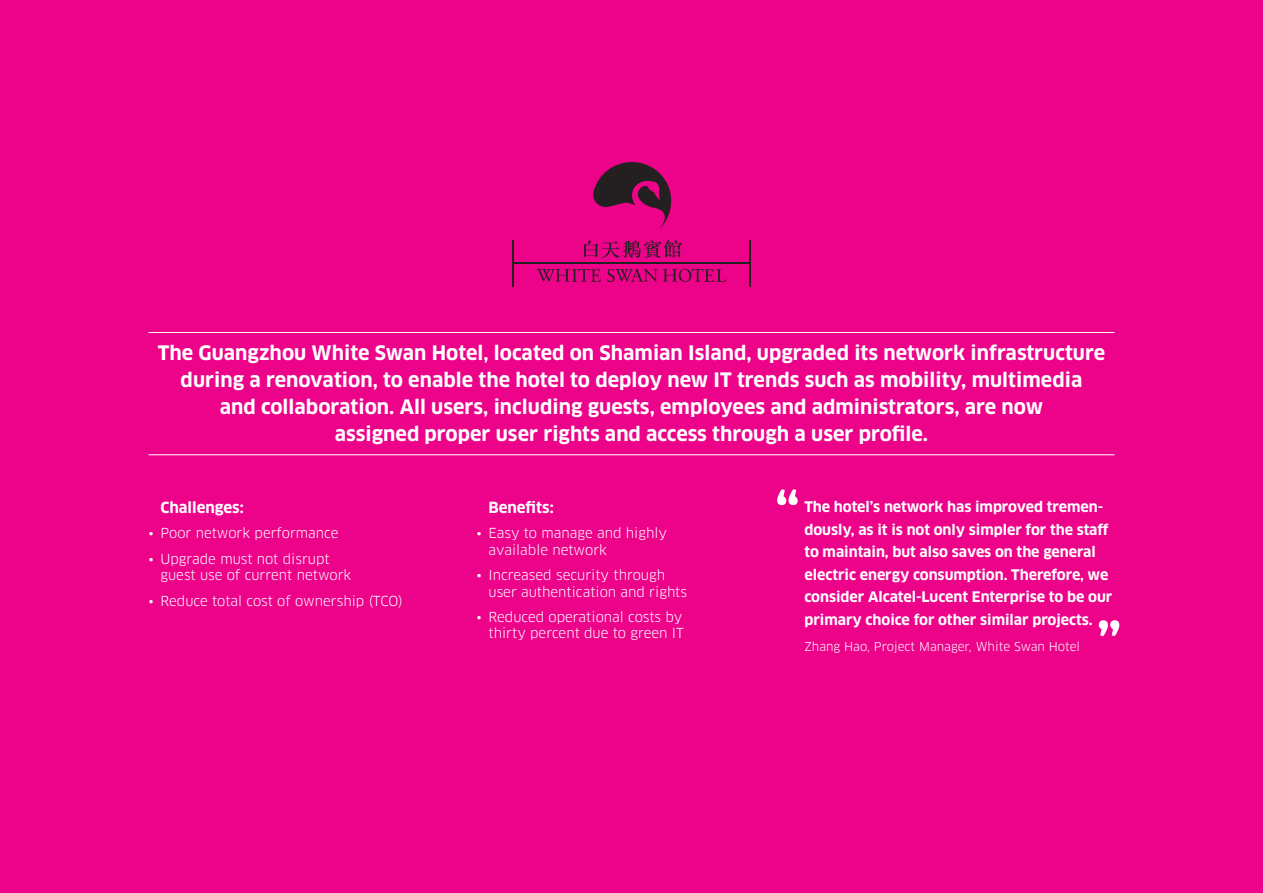
<style>
.page{position:relative;width:1263px;height:893px;background:#fff}
.page>*{position:absolute;margin:0;border:0;box-sizing:border-box;transform-origin:0 0}
.t1{font:700 52.5px "Clan OT";color:#fff}
.t2{font:700 19.5px/27px "Clan OT";color:#fff;text-align:center}
.Sidebar_h3{font:700 15px "Clan OT";color:#fff}
.smaller_quote{font:700 14.25px/22.5px "Clan OT";letter-spacing:-.005em;color:#fff}
.sidebar_bullet{font:13.5px/16.2px "Clan OT";color:#fff}
.smaller_author{font:12px "Clan OT";color:#fff}
</style>
<div class="page">
<div style="left:0;top:0;width:1263px;height:892px;background:#ed028a"></div>
<hr style="left:148px;top:332px;width:966px;height:1px;background:#fff">
<hr style="left:148px;top:454px;width:966px;height:1px;background:#fff">
<svg style="left:593px;top:162px;width:78px;height:67px"></svg>
<hr style="left:514px;top:262px;width:236px;height:2px;background:#241f21">
<hr style="left:512px;top:240px;width:2px;height:47px;background:#241f21">
<svg style="left:537px;top:269px;width:64px;height:13px"></svg>
<svg style="left:607px;top:269px;width:119px;height:13px"></svg>
<svg style="left:584px;top:240px;width:98px;height:18px"></svg>
<hr style="left:749px;top:240px;width:2px;height:47px;background:#241f21">
<p class="t2" style="left:158px;top:339px;width:949px">The Guangzhou White Swan Hotel, located on Shamian Island, upgraded its network infrastructure during a renovation, to enable the hotel to deploy new IT trends such as mobility, multimedia<br>and collaboration. All users, including guests, employees and administrators, are now<br>assigned proper user rights and access through a user profile.</p>
<p class="Sidebar_h3" style="left:160px;top:499px;width:85px">Challenges:</p>
<p class="sidebar_bullet" style="left:148px;top:525px;width:192px">• Poor network performance</p>
<p class="sidebar_bullet" style="left:160px;top:551px;width:192px;text-indent:-12px">• Upgrade must not disrupt guest use of current network</p>
<p class="sidebar_bullet" style="left:148px;top:593px;width:256px">• Reduce total cost of ownership (TCO)</p>
<p class="Sidebar_h3" style="left:488px;top:499px;width:67px">Benefits:</p>
<p class="sidebar_bullet" style="left:488px;top:525px;width:180px;text-indent:-12px">• Easy to manage and highly available network</p>
<p class="sidebar_bullet" style="left:488px;top:567px;width:200px;text-indent:-12px">• Increased security through user authentication and rights</p>
<p class="sidebar_bullet" style="left:476px;top:609px;width:209px;text-align:right">• Reduced operational costs by thirty percent due to green IT</p>
<p class="t1" style="left:775px;top:482px;width:26px">“</p>
<p class="smaller_quote" style="left:804px;top:496px;width:309px">The hotel’s network has improved tremen&shy;dously, as it is not only simpler for the staff to maintain, but also saves on the general electric energy consumption. Therefore, we consider Alcatel-Lucent Enterprise to be our primary choice for other similar projects.</p>
<p class="smaller_author" style="left:804px;top:639px;width:277px">Zhang Hao, Project Manager, White Swan Hotel</p>
<p class="t1" style="left:1121px;top:643px;width:26px;rotate:-180deg">“</p>
</div>
